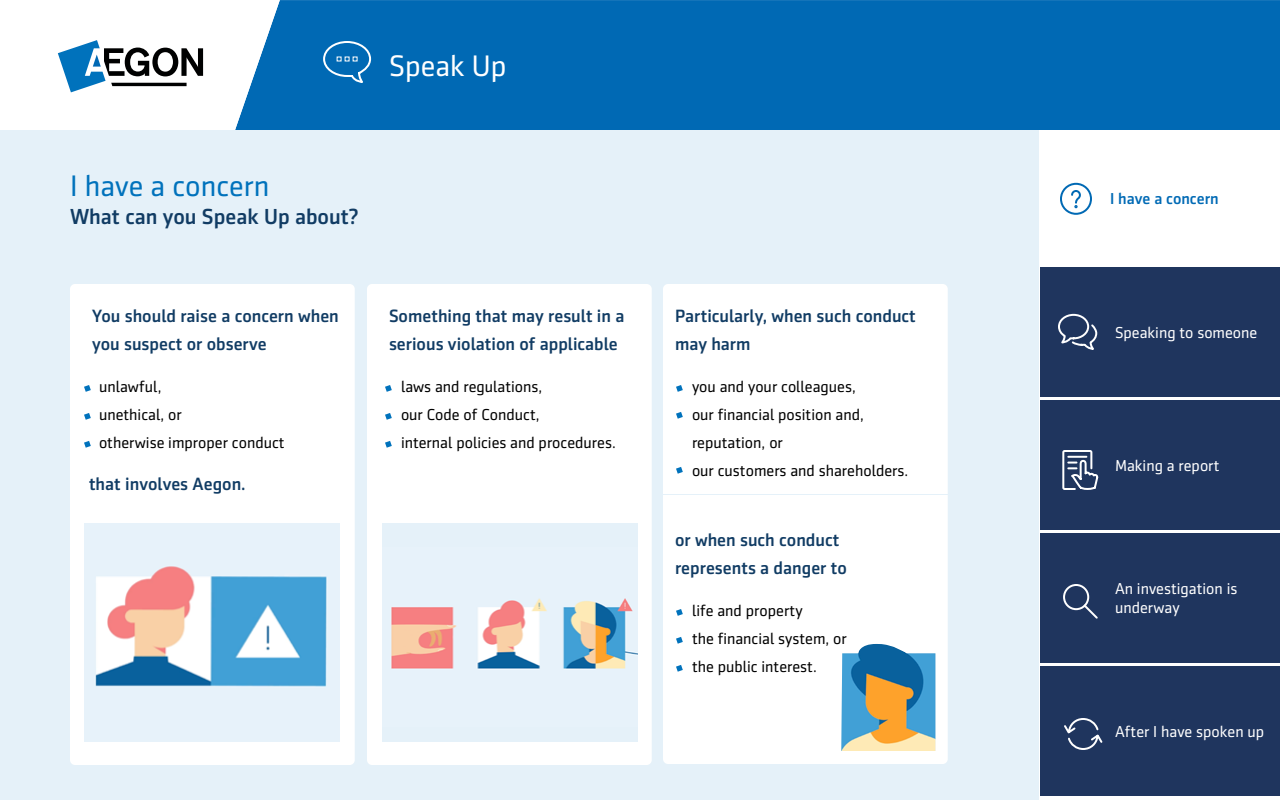
<style>
.page{position:relative;width:1280px;height:800px;background:#fff}
.page>*{position:absolute;margin:0;border:0;box-sizing:border-box;transform-origin:0 0}
.t1{font:30px "Sentico Sans DT";color:#0072bc}
.t2{font:30px "Sentico Sans DT";color:#fff}
.t3{font:500 22px "Sentico Sans DT";color:#113c64}
.t4{font:500 18px/28px "Sentico Sans DT";color:#113c64}
.t5{font:16px/28px "Sentico Sans DT";color:#000}
.t6{font:16px/19.2px "Sentico Sans DT";color:#fff}
.t7{font:500 16px "Sentico Sans DT";color:#006ab5}
</style>
<div class="page">
<div style="left:284px;top:0;width:996px;height:130px;background:#0069b4"></div>
<svg style="left:284px;top:40px;width:88px;height:70px;background:#0d71b7"></svg>
<svg style="left:57px;top:0;width:227px;height:130px"></svg>
<svg style="left:58px;top:40px;width:145px;height:52px"></svg>
<div style="left:0;top:130px;width:1039px;height:670px;background:#e5f1f9"></div>
<div style="left:70px;top:284px;width:285px;height:481px;background:#fff;border-radius:5px"></div>
<div style="left:367px;top:284px;width:285px;height:481px;background:#fff;border-radius:5px"></div>
<div style="left:663px;top:284px;width:285px;height:480px;background:#fff;border-radius:5px"></div>
<svg style="left:676px;top:385px;width:7px;height:7px"></svg>
<svg style="left:676px;top:412px;width:7px;height:7px"></svg>
<svg style="left:84px;top:385px;width:7px;height:7px"></svg>
<svg style="left:84px;top:413px;width:7px;height:7px"></svg>
<svg style="left:676px;top:467px;width:7px;height:7px"></svg>
<svg style="left:676px;top:609px;width:7px;height:7px"></svg>
<svg style="left:676px;top:637px;width:7px;height:7px"></svg>
<img style="left:84px;top:523px;width:256px;height:219px">
<div style="left:382px;top:523px;width:256px;height:219px;background:#e5f1f9"></div>
<img style="left:391px;top:598px;width:247px;height:72px">
<img style="left:841px;top:644px;width:94px;height:107px">
<hr style="left:660px;top:494px;width:290px;height:1px;background:#e5f1f9">
<svg style="left:84px;top:441px;width:7px;height:7px"></svg>
<svg style="left:676px;top:665px;width:7px;height:7px"></svg>
<svg style="left:385px;top:385px;width:7px;height:7px"></svg>
<svg style="left:385px;top:413px;width:7px;height:7px"></svg>
<svg style="left:385px;top:441px;width:7px;height:7px"></svg>
<div style="left:1040px;top:267px;width:240px;height:130px;background:#1f355e"></div>
<div style="left:1040px;top:400px;width:240px;height:130px;background:#1f355e"></div>
<div style="left:1040px;top:533px;width:240px;height:130px;background:#1f355e"></div>
<div style="left:1040px;top:666px;width:240px;height:130px;background:#1f355e"></div>
<svg style="left:1060px;top:182px;width:32px;height:33px"></svg>
<svg style="left:1058px;top:313px;width:40px;height:37px"></svg>
<svg style="left:1062px;top:450px;width:37px;height:40px"></svg>
<svg style="left:1063px;top:584px;width:35px;height:35px"></svg>
<svg style="left:1064px;top:718px;width:39px;height:32px"></svg>
<h1 class="t2" style="left:389px;top:49px;width:119px">Speak Up</h1>
<h1 class="t1" style="left:70px;top:169px;width:201px">I have a concern</h1>
<h2 class="t3" style="left:70px;top:204px;width:290px">What can you Speak Up about?</h2>
<p class="t4" style="left:92px;top:302px;width:248px">You should raise a concern when you suspect or observe</p>
<p class="t5" style="left:99px;top:373px;width:187px">unlawful,<br>unethical, or<br>otherwise improper conduct</p>
<p class="t4" style="left:89px;top:470px;width:158px">that involves Aegon.</p>
<p class="t4" style="left:389px;top:302px;width:237px">Something that may result in a serious violation of applicable</p>
<p class="t5" style="left:401px;top:373px;width:216px">laws and regulations,<br>our Code of Conduct,<br>internal policies and procedures.</p>
<p class="t4" style="left:675px;top:302px;width:242px">Particularly, when such conduct may harm</p>
<p class="t5" style="left:692px;top:373px;width:218px">you and your colleagues,<br>our financial position and, reputation, or<br>our customers and shareholders.</p>
<p class="t4" style="left:675px;top:526px;width:173px">or when such conduct represents a danger to</p>
<p class="t5" style="left:692px;top:597px;width:156px">life and property<br>the financial system, or the public interest.</p>
<p class="t7" style="left:1110px;top:190px;width:110px">I have a concern</p>
<p class="t6" style="left:1115px;top:323px;width:144px">Speaking to someone</p>
<p class="t6" style="left:1115px;top:456px;width:106px">Making a report</p>
<p class="t6" style="left:1115px;top:579px;width:124px">An investigation is underway</p>
<p class="t6" style="left:1115px;top:722px;width:151px">After I have spoken up</p>
</div>
